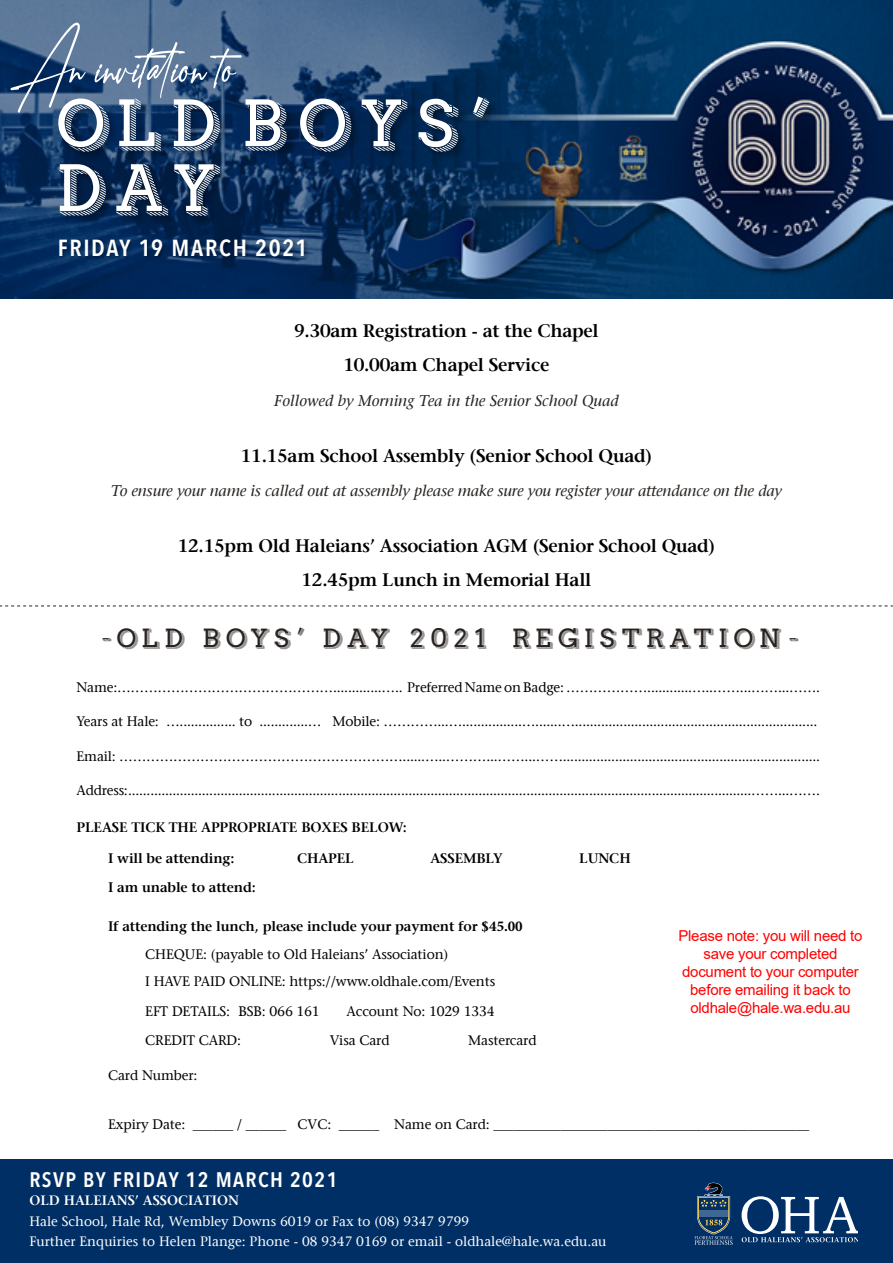
<style>
.page{position:relative;width:893px;height:1263px;background:#fff}
.page>*{position:absolute;margin:0;border:0;box-sizing:border-box;transform-origin:0 0}
.t1{font:85.8px/64.8px "Airbag";letter-spacing:.05em;color:#fff}
.t2{font:64.95px "Amostely Signature";color:#fff;scale:.91 1}
.t3{font:33.9px "Airbag";letter-spacing:.07em;color:#282320}
.t4{font:600 23.25px "Avenir Next Condensed";letter-spacing:.065em;color:#fff}
.t5{font:600 21px "Avenir Next Condensed";letter-spacing:.065em;color:#fff}
.t6{font:600 18px/34.5px "Stone Serif";letter-spacing:-.015em;color:#000;text-align:center}
.t7{font:italic 15.45px "Stone Serif";letter-spacing:-.01em;color:#282320}
.t8{font:15px/18px "Arial";letter-spacing:-.015em;color:#f00;text-align:center}
.t9{font:13.65px/27.9px "Stone Serif";letter-spacing:-.01em;color:#000}
.t10{font:600 13.65px "Stone Serif";letter-spacing:-.01em;color:#000}
.t11{font:13.5px/20.1px "Stone Serif";color:#fff}
.t12{font:600 13.5px "Stone Serif";color:#fff}
.s1{font-weight:600}
.s2{font-family:"Minion Pro";font-weight:700;font-size:15px}
</style>
<div class="page">
<svg style="left:0;top:606px;width:893px;height:1px"></svg>
<div style="left:0;top:1159px;width:893px;height:104px;background:#002f65"></div>
<img style="left:0;top:0;width:893px;height:298px">
<div style="left:60px;top:98px;width:438px;height:127px;background:#000;opacity:.3"></div>
<svg style="left:742px;top:1196px;width:115px;height:46px"></svg>
<svg style="left:694px;top:1182px;width:39px;height:63px"></svg>
<div style="left:59px;top:239px;width:249px;height:20px;background:#000;opacity:.3"></div>
<h2 class="t2" style="left:10px;top:12px;width:249px">An invitation to</h2>
<h1 class="t1" style="left:54px;top:93px;width:438px">OLD BOYS’<br>DAY</h1>
<h3 class="t4" style="left:58px;top:227px;width:251px">FRIDAY 19 MARCH 2021</h3>
<h3 class="t6" style="left:294px;top:313px;width:306px">9.30am Registration - at the Chapel<br>10.00am Chapel Service</h3>
<p class="t7" style="left:274px;top:392px;width:346px">Followed by Morning Tea in the Senior School Quad</p>
<h3 class="t6" style="left:241px;top:438px;width:413px">11.15am School Assembly (Senior School Quad)</h3>
<p class="t7" style="left:111px;top:482px;width:673px">To ensure your name is called out at assembly please make sure you register your attendance on the day</p>
<h3 class="t6" style="left:178px;top:528px;width:539px">12.15pm Old Haleians’ Association AGM (Senior School Quad)<br>12.45pm Lunch in Memorial Hall</h3>
<h3 class="t3" style="left:100px;top:625px;width:701px">-OLD BOYS’ DAY 2021 REGISTRATION -</h3>
<p class="t9" style="left:77px;top:673px;width:745px">Name:………………………………………….............….. Preferred Name on Badge: ………………............…..……...……...…….</p>
<p class="t9" style="left:77px;top:708px;width:742px">Years at Hale: …............... to .............… Mobile: …………...…................….......….................................................................</p>
<p class="t9" style="left:77px;top:742px;width:745px">Email: ………………………………………………………......…..………...……...…….....................................................................</p>
<p class="t9" style="left:77px;top:777px;width:745px">Address: .........................................................................................................................................................................……...…….</p>
<p class="t10" style="left:77px;top:819px;width:332px">PLEASE TICK THE APPROPRIATE BOXES BELOW:</p>
<p class="t10" style="left:108px;top:850px;width:128px">I will be attending:</p>
<p class="t10" style="left:297px;top:850px;width:58px">CHAPEL</p>
<p class="t10" style="left:430px;top:850px;width:74px">ASSEMBLY</p>
<p class="t10" style="left:579px;top:850px;width:53px">LUNCH</p>
<p class="t10" style="left:108px;top:879px;width:149px">I am unable to attend:</p>
<p class="t9" style="left:145px;top:912px;width:379px;text-indent:-37px"><span class="s1">If attending the lunch, please include your payment for $</span><span class="s2">45.00<br></span>CHEQUE: (payable to Old Haleians’ Association)<br>I HAVE PAID ONLINE: https://www.oldhale.com/Events</p>
<p class="t9" style="left:145px;top:997px;width:176px">EFT DETAILS: BSB: 066 161</p>
<p class="t9" style="left:347px;top:997px;width:150px">Account No: 1029 1334</p>
<p class="t9" style="left:145px;top:1026px;width:97px">CREDIT CARD:</p>
<p class="t9" style="left:330px;top:1026px;width:61px">Visa Card</p>
<p class="t9" style="left:468px;top:1026px;width:70px">Mastercard</p>
<p class="t9" style="left:108px;top:1061px;width:91px">Card Number:</p>
<p class="t9" style="left:108px;top:1111px;width:703px">Expiry Date: ______ / ______ CVC: ______ Name on Card: _______________________________________________</p>
<p class="t8" style="left:678px;top:926px;width:186px">Please note: you will need to save your completed document to your computer before emailing it back to oldhale@hale.wa.edu.au</p>
<h3 class="t5" style="left:29px;top:1161px;width:310px">RSVP BY FRIDAY 12 MARCH 2021</h3>
<p class="t12" style="left:29px;top:1192px;width:211px">OLD HALEIANS’ ASSOCIATION</p>
<p class="t11" style="left:29px;top:1211px;width:578px">Hale School, Hale Rd, Wembley Downs 6019 or Fax to (08) 9347 9799<br>Further Enquiries to Helen Plange: Phone - 08 9347 0169 or email - oldhale@hale.wa.edu.au</p>
</div>
